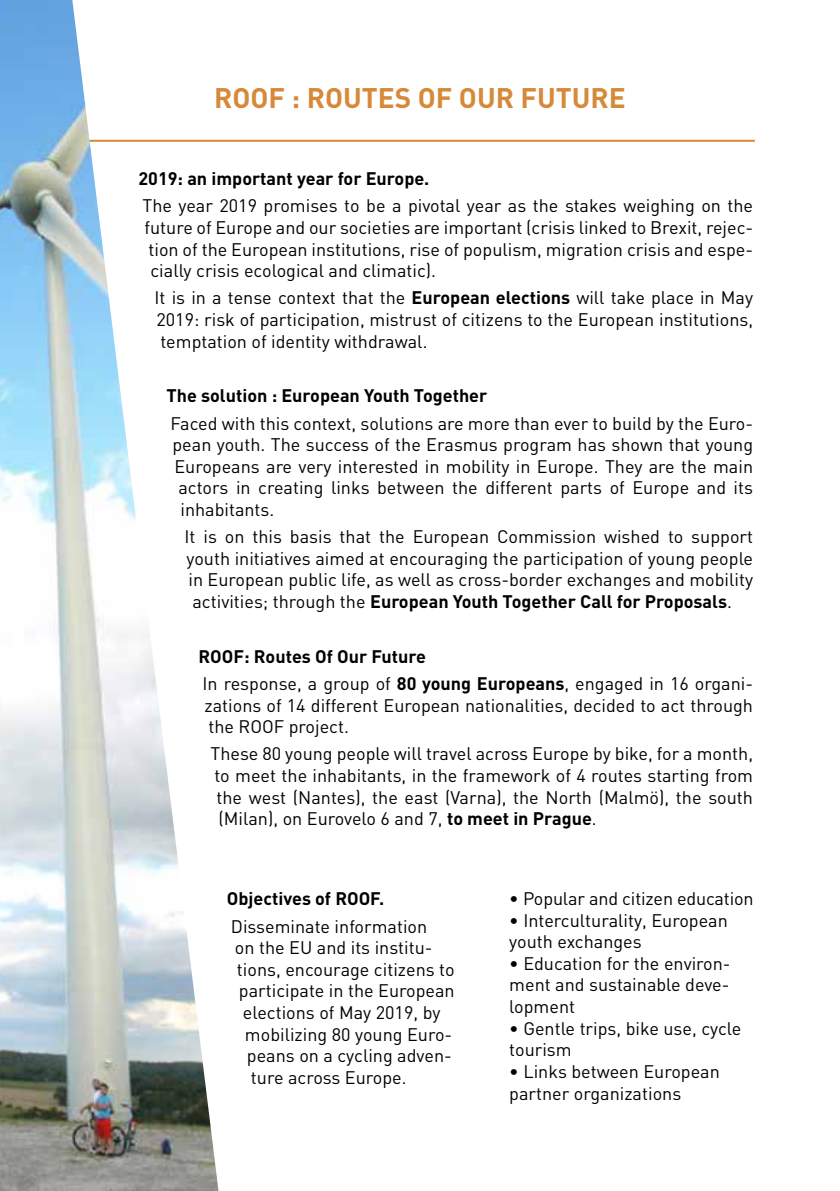
<style>
.page{position:relative;width:840px;height:1191px;background:#fff}
.page>*{position:absolute;margin:0;border:0;box-sizing:border-box;transform-origin:0 0}
.t1{font:700 28px "DIN";color:#d68939}
.t2{font:18px/21.6px "DIN";color:#000}
.t3{font:700 18px/27.2px "DIN";color:#000}
.s1{font-weight:700}
.s2{font-weight:400}
</style>
<div class="page">
<hr style="left:85px;top:140px;width:669px;height:2px;background:#d38b39">
<img style="left:0;top:0;width:218px;height:1191px">
<h1 class="t1" style="left:214px;top:80px;width:413px">ROOF : ROUTES OF OUR FUTURE</h1>
<p class="t3" style="left:138px;top:164px;width:292px">2019: an important year for Europe.</p>
<p class="t2" style="left:142px;top:195px;width:612px">The year 2019 promises to be a pivotal year as the stakes weighing on the</p>
<p class="t2" style="left:144px;top:216px;width:610px">future of Europe and our societies are important (crisis linked to Brexit, rejec-</p>
<p class="t2" style="left:148px;top:238px;width:606px">tion of the European institutions, rise of populism, migration crisis and espe-</p>
<p class="t2" style="left:150px;top:259px;width:287px">cially crisis ecological and climatic).</p>
<p class="t2" style="left:154px;top:287px;width:599px;text-align:justify">It is in a tense context that the <span class="s1">European elections</span> will take place in May 2019: risk of participation, mistrust of citizens to the European institutions, temptation of identity withdrawal.</p>
<p class="t3" style="left:166px;top:381px;width:322px">The solution : European Youth Together</p>
<p class="t2" style="left:170px;top:412px;width:583px">Faced with this context, solutions are more than ever to build by the Euro-</p>
<p class="t2" style="left:172px;top:433px;width:581px">pean youth. The success of the Erasmus program has shown that young</p>
<p class="t2" style="left:174px;top:455px;width:579px">Europeans are very interested in mobility in Europe. They are the main</p>
<p class="t2" style="left:178px;top:477px;width:576px">actors in creating links between the different parts of Europe and its</p>
<p class="t2" style="left:180px;top:498px;width:95px">inhabitants.</p>
<p class="t2" style="left:184px;top:525px;width:570px">It is on this basis that the European Commission wished to support</p>
<p class="t2" style="left:186px;top:547px;width:567px">youth initiatives aimed at encouraging the participation of young people</p>
<p class="t2" style="left:188px;top:569px;width:566px">in European public life, as well as cross-border exchanges and mobility</p>
<p class="t3" style="left:192px;top:587px;width:540px"><span class="s2">activities; through the</span> European Youth Together Call for Proposals<span class="s2">.</span></p>
<p class="t3" style="left:198px;top:642px;width:556px">ROOF: Routes Of Our Future<br><span class="s2">In response, a group of</span> 80 young Europeans<span class="s2">, engaged in 16 organi-</span></p>
<p class="t2" style="left:204px;top:694px;width:549px">zations of 14 different European nationalities, decided to act through the ROOF project.</p>
<p class="t2" style="left:210px;top:743px;width:543px;text-align:justify">These 80 young people will travel across Europe by bike, for a month, to meet the inhabitants, in the framework of 4 routes starting from the west (Nantes), the east (Varna), the North (Malmö), the south (Milan), on Eurovelo 6 and 7, <span class="s1">to meet in Prague</span>.</p>
<p class="t3" style="left:227px;top:884px;width:159px">Objectives of ROOF.</p>
<p class="t2" style="left:231px;top:915px;width:198px">Disseminate information</p>
<p class="t2" style="left:235px;top:936px;width:199px">on the EU and its institu-</p>
<p class="t2" style="left:237px;top:958px;width:219px">tions, encourage citizens to</p>
<p class="t2" style="left:239px;top:979px;width:217px">participate in the European</p>
<p class="t2" style="left:243px;top:1001px;width:199px">elections of May 2019, by</p>
<p class="t2" style="left:245px;top:1023px;width:209px">mobilizing 80 young Euro-</p>
<p class="t2" style="left:247px;top:1044px;width:206px">peans on a cycling adven-</p>
<p class="t2" style="left:251px;top:1066px;width:157px">ture across Europe.</p>
<p class="t2" style="left:509px;top:887px;width:246px">• Popular and citizen education</p>
<p class="t2" style="left:509px;top:909px;width:220px">• Interculturality, European youth exchanges</p>
<p class="t2" style="left:509px;top:952px;width:223px;text-align:justify">• Education for the environ&shy;ment and sustainable deve&shy;lopment</p>
<p class="t2" style="left:509px;top:1017px;width:233px">• Gentle trips, bike use, cycle tourism</p>
<p class="t2" style="left:509px;top:1060px;width:212px">• Links between European partner organizations</p>
</div>
